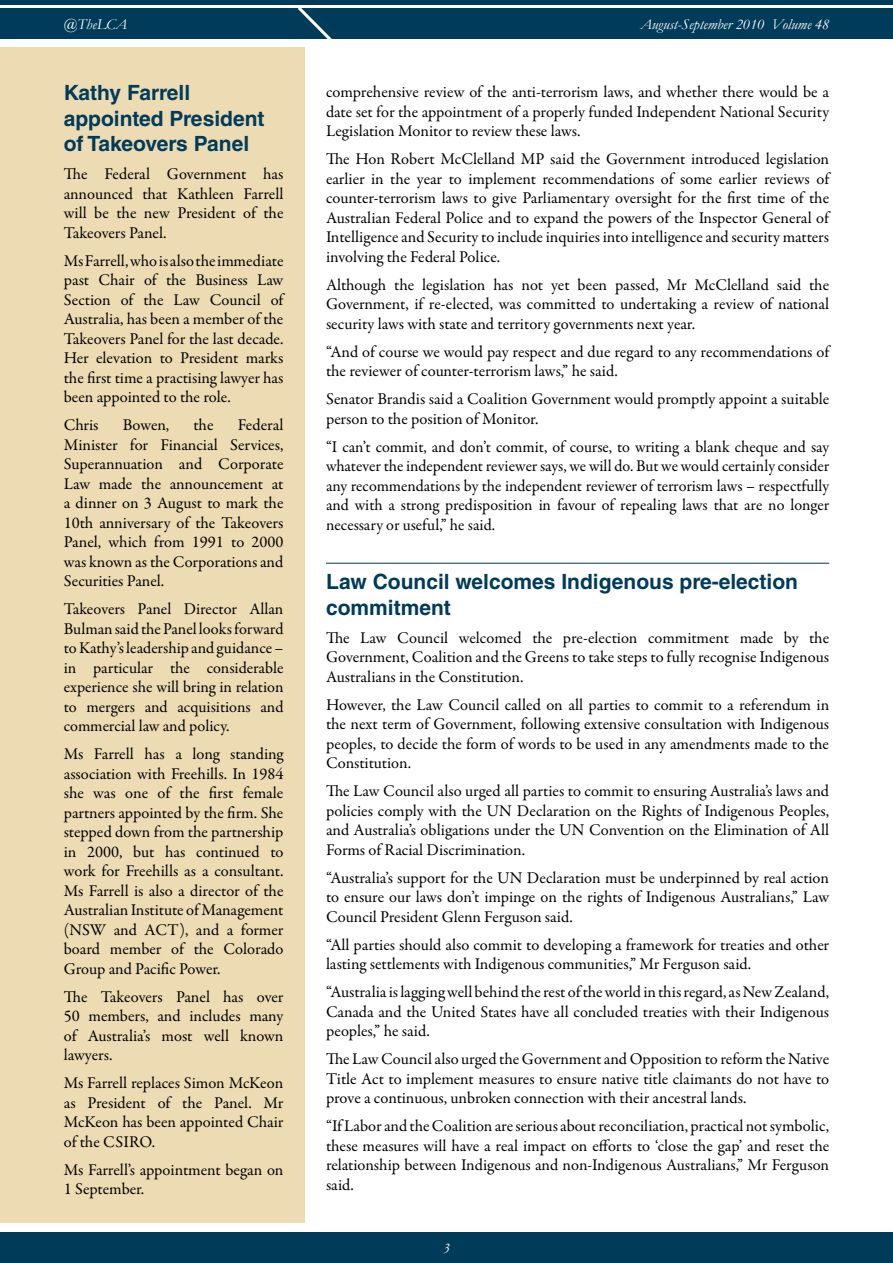
<style>
.page{position:relative;width:893px;height:1263px;background:#fff}
.page>*{position:absolute;margin:0;border:0;box-sizing:border-box;transform-origin:0 0}
.t1{font:700 21px/25.5px "Helvetica LT Std";color:#003b5a}
.t2{font:16.5px/19.5px "Garamond Premr Pro";letter-spacing:-.005em;color:#000;text-align:justify}
.t3{font:italic 15px "Garamond";color:#fff}
</style>
<div class="page">
<div style="left:0;top:1232px;width:893px;height:31px;background:#003b5a"></div>
<div style="left:0;top:8px;width:893px;height:31px;background:#003b5a"></div>
<svg style="left:295px;top:4px;width:40px;height:35px"></svg>
<hr style="left:0;top:0;width:893px;height:4px;background:#003b5a">
<div style="left:0;top:47px;width:305px;height:1175px;background:#ecdbb3"></div>
<hr style="left:326px;top:563px;width:503px;height:1px;background:#003b5a">
<p class="t3" style="left:64px;top:14px;width:65px">@TheLCA</p>
<p class="t3" style="left:640px;top:14px;width:190px">August-September 2010 Volume 48</p>
<p class="t1" style="left:64px;top:80px;width:202px">Kathy Farrell appointed President of Takeovers Panel</p>
<p class="t2" style="left:64px;top:165px;width:221px">The Federal Government has announced that Kathleen Farrell will be the new President of the Takeovers Panel.</p>
<p class="t2" style="left:64px;top:251px;width:221px">Ms Farrell, who is also the immediate past Chair of the Business Law Section of the Law Council of Australia, has been a member of the Takeovers Panel for the last decade.<br>Her elevation to President marks the first time a practising lawyer has been appointed to the role.</p>
<p class="t2" style="left:64px;top:416px;width:36px">Chris</p>
<p class="t2" style="left:123px;top:416px;width:48px">Bowen,</p>
<p class="t2" style="left:194px;top:416px;width:22px">the</p>
<p class="t2" style="left:64px;top:416px;width:221px;text-indent:174px">Federal Minister for Financial Services, Superannuation and Corporate Law made the announcement at a dinner on 3 August to mark the 10th anniversary of the Takeovers Panel, which from 1991 to 2000 was known as the Corporations and Securities Panel.</p>
<p class="t2" style="left:64px;top:600px;width:221px">Takeovers Panel Director Allan Bulman said the Panel looks forward to Kathy’s leadership and guidance – in particular the considerable experience she will bring in relation to mergers and acquisitions and commercial law and policy.</p>
<p class="t2" style="left:64px;top:745px;width:221px">Ms Farrell has a long standing association with Freehills. In 1984 she was one of the first female partners appointed by the firm. She stepped down from the partnership in 2000, but has continued to work for Freehills as a consultant.<br>Ms Farrell is also a director of the Australian Institute of Management (NSW and ACT), and a former board member of the Colorado Group and Pacific Power.</p>
<p class="t2" style="left:64px;top:987px;width:221px">The Takeovers Panel has over 50 members, and includes many of Australia’s most well known lawyers.</p>
<p class="t2" style="left:64px;top:1074px;width:221px">Ms Farrell replaces Simon McKeon as President of the Panel. Mr McKeon has been appointed Chair of the CSIRO.</p>
<p class="t2" style="left:64px;top:1160px;width:221px">Ms Farrell’s appointment began on<br>1 September.</p>
<p class="t2" style="left:326px;top:82px;width:505px">comprehensive review of the anti-terrorism laws, and whether there would be a date set for the appointment of a properly funded Independent National Security Legislation Monitor to review these laws.</p>
<p class="t2" style="left:326px;top:149px;width:505px">The Hon Robert McClelland MP said the Government introduced legislation earlier in the year to implement recommendations of some earlier reviews of counter-terrorism laws to give Parliamentary oversight for the first time of the Australian Federal Police and to expand the powers of the Inspector General of Intelligence and Security to include inquiries into intelligence and security matters involving the Federal Police.</p>
<p class="t2" style="left:326px;top:275px;width:505px">Although the legislation has not yet been passed, Mr McClelland said the Government, if re-elected, was committed to undertaking a review of national security laws with state and territory governments next year.</p>
<p class="t2" style="left:326px;top:342px;width:505px">“And of course we would pay respect and due regard to any recommendations of the reviewer of counter-terrorism laws,” he said.</p>
<p class="t2" style="left:326px;top:389px;width:505px">Senator Brandis said a Coalition Government would promptly appoint a suitable person to the position of Monitor.</p>
<p class="t2" style="left:326px;top:437px;width:505px">“I can’t commit, and don’t commit, of course, to writing a blank cheque and say whatever the independent reviewer says, we will do. But we would certainly consider any recommendations by the independent reviewer of terrorism laws – respectfully and with a strong predisposition in favour of repealing laws that are no longer necessary or useful,” he said.</p>
<p class="t1" style="left:326px;top:569px;width:474px">Law Council welcomes Indigenous pre-election commitment</p>
<p class="t2" style="left:326px;top:628px;width:505px">The Law Council welcomed the pre-election commitment made by the Government, Coalition and the Greens to take steps to fully recognise Indigenous Australians in the Constitution.</p>
<p class="t2" style="left:326px;top:695px;width:505px">However, the Law Council called on all parties to commit to a referendum in the next term of Government, following extensive consultation with Indigenous peoples, to decide the form of words to be used in any amendments made to the Constitution.</p>
<p class="t2" style="left:326px;top:782px;width:505px">The Law Council also urged all parties to commit to ensuring Australia’s laws and policies comply with the UN Declaration on the Rights of Indigenous Peoples, and Australia’s obligations under the UN Convention on the Elimination of All Forms of Racial Discrimination.</p>
<p class="t2" style="left:326px;top:868px;width:505px">“Australia’s support for the UN Declaration must be underpinned by real action to ensure our laws don’t impinge on the rights of Indigenous Australians,” Law Council President Glenn Ferguson said.</p>
<p class="t2" style="left:326px;top:935px;width:505px">“All parties should also commit to developing a framework for treaties and other lasting settlements with Indigenous communities,” Mr Ferguson said.</p>
<p class="t2" style="left:326px;top:983px;width:505px">“Australia is lagging well behind the rest of the world in this regard, as New Zealand, Canada and the United States have all concluded treaties with their Indigenous peoples,” he said.</p>
<p class="t2" style="left:326px;top:1050px;width:505px">The Law Council also urged the Government and Opposition to reform the Native Title Act to implement measures to ensure native title claimants do not have to prove a continuous, unbroken connection with their ancestral lands.</p>
<p class="t2" style="left:326px;top:1117px;width:505px">“If Labor and the Coalition are serious about reconciliation, practical not symbolic, these measures will have a real impact on efforts to ‘close the gap’ and reset the relationship between Indigenous and non-Indigenous Australians,” Mr Ferguson said.</p>
<p class="t3" style="left:443px;top:1238px;width:9px">3</p>
</div>
